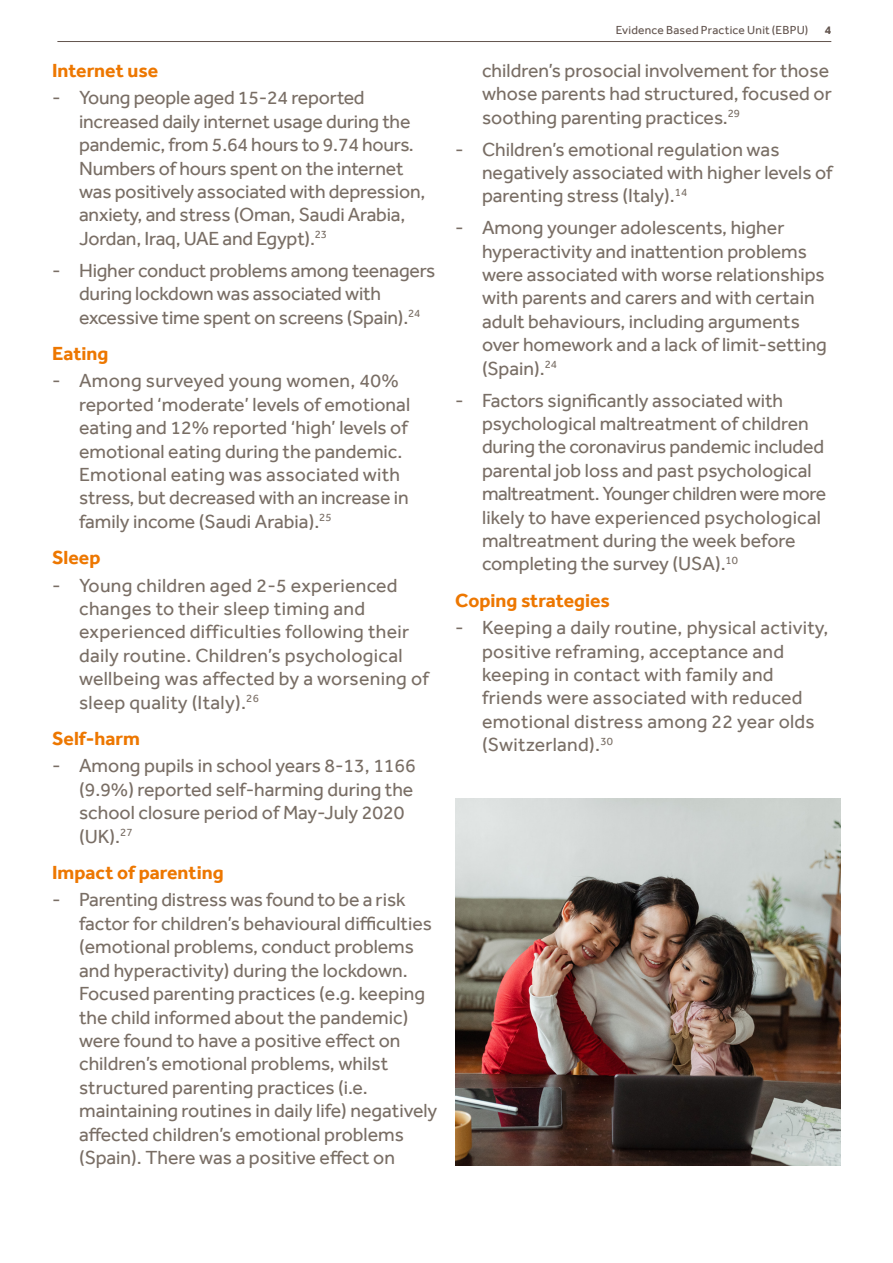
<style>
.page{position:relative;width:893px;height:1263px;background:#fff}
.page>*{position:absolute;margin:0;border:0;box-sizing:border-box;transform-origin:0 0}
.t1{font:19.5px/23.4px "Effra";color:#796e65}
.Paragraph_Style_2_sp{font:700 19.5px "Effra";color:#ed7700}
.Top_page_title__righ{font:12px "Effra";letter-spacing:.02em;color:#62544e}
.t2{font:700 12px "Effra";color:#62544e}
</style>
<div class="page">
<hr style="left:57px;top:41px;width:774px;height:1px;background:#62544e">
<img style="left:455px;top:798px;width:386px;height:367px">
<p class="Paragraph_Style_2_sp" style="left:52px;top:59px;width:108px">Internet use</p>
<p class="t1" style="left:79px;top:86px;width:348px;text-indent:-27px">- Young people aged 15-24 reported increased daily internet usage during the pandemic, from 5.64 hours to 9.74 hours.<br>Numbers of hours spent on the internet was positively associated with depression, anxiety, and stress (Oman, Saudi Arabia, Jordan, Iraq, UAE and Egypt).<sup>23</sup></p>
<p class="t1" style="left:79px;top:258px;width:358px;text-indent:-27px">- Higher conduct problems among teenagers during lockdown was associated with excessive time spent on screens (Spain).<sup>24</sup></p>
<p class="Paragraph_Style_2_sp" style="left:52px;top:342px;width:58px">Eating</p>
<p class="t1" style="left:79px;top:369px;width:333px;text-indent:-27px">- Among surveyed young women, 40% reported ‘moderate’ levels of emotional eating and 12% reported ‘high’ levels of emotional eating during the pandemic.<br>Emotional eating was associated with stress, but decreased with an increase in family income (Saudi Arabia).<sup>25</sup></p>
<p class="Paragraph_Style_2_sp" style="left:52px;top:546px;width:50px">Sleep</p>
<p class="t1" style="left:79px;top:573px;width:351px;text-indent:-27px">- Young children aged 2-5 experienced changes to their sleep timing and experienced difficulties following their daily routine. Children’s psychological wellbeing was affected by a worsening of sleep quality (Italy).<sup>26</sup></p>
<p class="Paragraph_Style_2_sp" style="left:52px;top:727px;width:89px">Self-harm</p>
<p class="t1" style="left:79px;top:754px;width:338px;text-indent:-27px">- Among pupils in school years 8-13, 1166 (9.9%) reported self-harming during the school closure period of May-July 2020 (UK).<sup>27</sup></p>
<p class="Paragraph_Style_2_sp" style="left:52px;top:861px;width:173px">Impact of parenting</p>
<p class="t1" style="left:79px;top:888px;width:360px;text-indent:-27px">- Parenting distress was found to be a risk factor for children’s behavioural difficulties (emotional problems, conduct problems and hyperactivity) during the lockdown.<br>Focused parenting practices (e.g. keeping the child informed about the pandemic) were found to have a positive effect on children’s emotional problems, whilst structured parenting practices (i.e. maintaining routines in daily life) negatively affected children’s emotional problems (Spain). There was a positive effect on</p>
<p class="Top_page_title__righ" style="left:616px;top:23px;width:194px">Evidence Based Practice Unit (EBPU)</p>
<p class="t2" style="left:825px;top:22px;width:8px">4</p>
<p class="t1" style="left:482px;top:58px;width:351px">children’s prosocial involvement for those whose parents had structured, focused or soothing parenting practices.<sup>29</sup></p>
<p class="t1" style="left:482px;top:137px;width:352px;text-indent:-27px">- Children’s emotional regulation was negatively associated with higher levels of parenting stress (Italy).<sup>14</sup></p>
<p class="t1" style="left:482px;top:216px;width:346px;text-indent:-27px">- Among younger adolescents, higher hyperactivity and inattention problems were associated with worse relationships with parents and carers and with certain adult behaviours, including arguments over homework and a lack of limit-setting (Spain).<sup>24</sup></p>
<p class="t1" style="left:482px;top:388px;width:346px;text-indent:-27px">- Factors significantly associated with psychological maltreatment of children during the coronavirus pandemic included parental job loss and past psychological maltreatment. Younger children were more likely to have experienced psychological maltreatment during the week before completing the survey (USA).<sup>10</sup></p>
<p class="Paragraph_Style_2_sp" style="left:455px;top:588px;width:156px">Coping strategies</p>
<p class="t1" style="left:482px;top:616px;width:348px;text-indent:-27px">- Keeping a daily routine, physical activity, positive reframing, acceptance and keeping in contact with family and friends were associated with reduced emotional distress among 22 year olds (Switzerland).<sup>30</sup></p>
</div>
